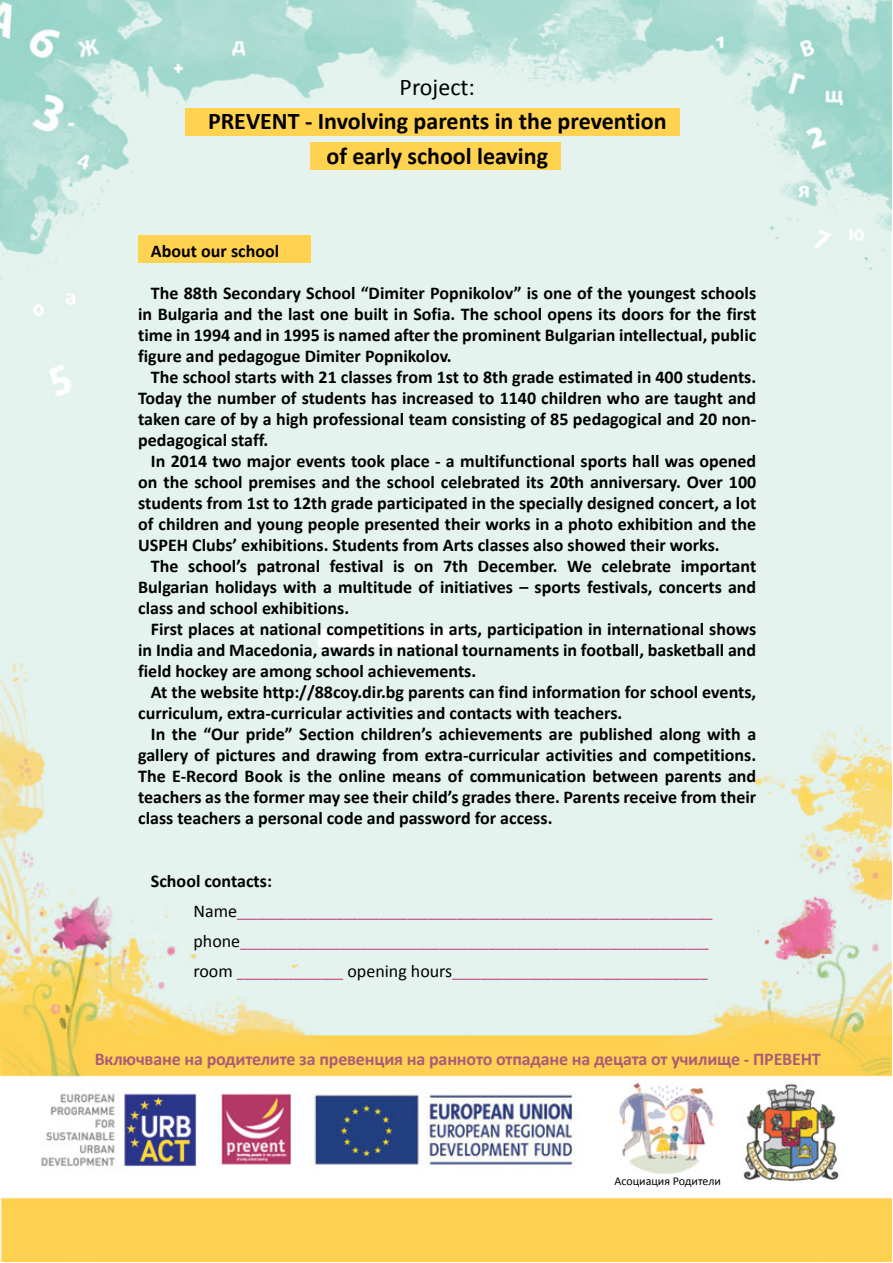
<style>
.page{position:relative;width:893px;height:1263px;background:#fff}
.page>*{position:absolute;margin:0;border:0;box-sizing:border-box;transform-origin:0 0}
.t1{font:700 24px/34.5px "Calibri";color:#000;text-align:center}
.t2{font:24px "Calibri";color:#000}
.t3{font:700 18px/21px "Calibri";color:#000;text-align:justify}
.t4{font:700 18px "Calibri";letter-spacing:-.01em;color:#ab5c76}
.t5{font:14.25px/30px "Calibri";color:#b72271}
.t6{font:12px "Calibri";color:#000}
.s1{font-size:18px;color:#000}
</style>
<div class="page">
<img style="left:0;top:0;width:891px;height:1262px">
<div style="left:138px;top:235px;width:172px;height:28px;background:#ffd250"></div>
<div style="left:185px;top:108px;width:495px;height:28px;background:#ffd250"></div>
<div style="left:310px;top:142px;width:251px;height:28px;background:#ffd250"></div>
<div style="left:318px;top:629px;width:151px;height:17px;background:#fff"></div>
<h1 class="t2" style="left:400px;top:71px;width:77px">Project:</h1>
<h1 class="t1" style="left:208px;top:104px;width:460px">PREVENT - Involving parents in the prevention of early school leaving</h1>
<p class="t3" style="left:151px;top:240px;width:130px">About our school</p>
<p class="t3" style="left:138px;top:282px;width:620px;text-indent:13px">The 88th Secondary School “Dimiter Popnikolov” is one of the youngest schools in Bulgaria and the last one built in Sofia. The school opens its doors for the first time in 1994 and in 1995 is named after the prominent Bulgarian intellectual, public figure and pedagogue Dimiter Popnikolov.</p>
<p class="t3" style="left:138px;top:366px;width:620px;text-indent:13px">The school starts with 21 classes from 1st to 8th grade estimated in 400 students.<br>Today the number of students has increased to 1140 children who are taught and taken care of by a high professional team consisting of 85 pedagogical and 20 non&shy;pedagogical staff.</p>
<p class="t3" style="left:138px;top:450px;width:620px;text-indent:13px">In 2014 two major events took place - a multifunctional sports hall was opened on the school premises and the school celebrated its 20th anniversary. Over 100 students from 1st to 12th grade participated in the specially designed concert, a lot of children and young people presented their works in a photo exhibition and the USPEH Clubs’ exhibitions. Students from Arts classes also showed their works.</p>
<p class="t3" style="left:138px;top:556px;width:620px;text-indent:13px">The school’s patronal festival is on 7th December. We celebrate important Bulgarian holidays with a multitude of initiatives – sports festivals, concerts and class and school exhibitions.</p>
<p class="t3" style="left:138px;top:619px;width:620px;text-indent:13px">First places at national competitions in arts, participation in international shows in India and Macedonia, awards in national tournaments in football, basketball and field hockey are among school achievements.</p>
<p class="t3" style="left:138px;top:682px;width:620px;text-indent:13px">At the website http://88coy.dir.bg parents can find information for school events, curriculum, extra-curricular activities and contacts with teachers.</p>
<p class="t3" style="left:138px;top:724px;width:620px;text-indent:13px">In the “Our pride” Section children’s achievements are published along with a gallery of pictures and drawing from extra-curricular activities and competitions.<br>The E-Record Book is the online means of communication between parents and teachers as the former may see their child’s grades there. Parents receive from their class teachers a personal code and password for access.</p>
<p class="t3" style="left:151px;top:871px;width:123px">School contacts:</p>
<p class="t5" style="left:193px;top:897px;width:521px"><span class="s1">Name</span>___________________________________________________________________ <span class="s1">phone</span>__________________________________________________________________ <span class="s1">room</span> _______________ <span class="s1">opening hours</span>____________________________________</p>
<p class="t4" style="left:95px;top:1047px;width:728px">Включване на родителите за превенция на ранното отпадане на децата от училище - ПРЕВЕНТ</p>
<p class="t6" style="left:614px;top:1173px;width:108px">Асоциация Родители</p>
</div>
